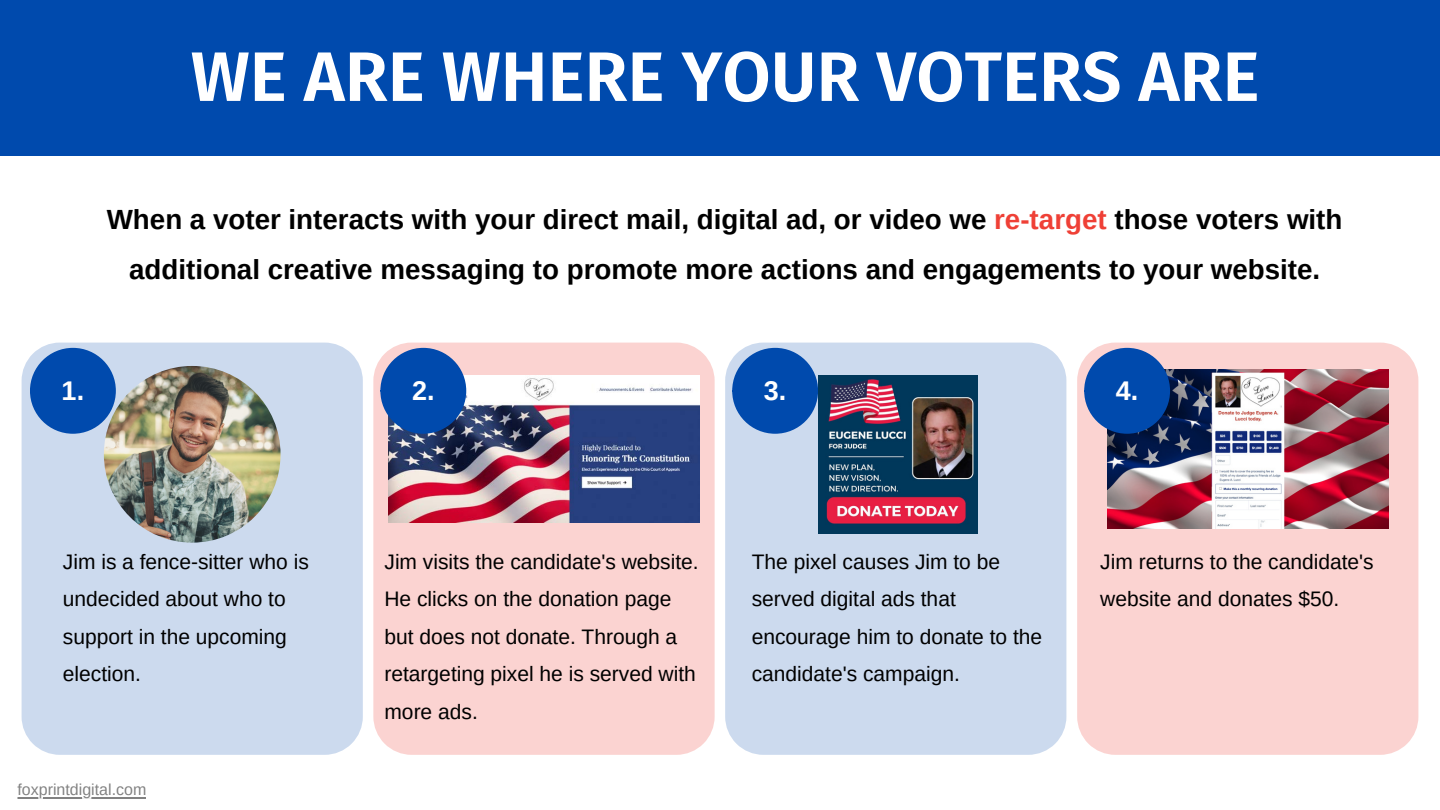
<style>
.page{position:relative;width:1440px;height:810px;background:#fff}
.page>*{position:absolute;margin:0;border:0;box-sizing:border-box;transform-origin:0 0}
.t1{font:600 70px "Fira Sans";color:#fff}
.t2{font:700 27.8px/49.5px "Arimo";color:#000;text-align:center}
.t3{font:700 27px "Arimo";color:#fff}
.t4{font:21px/37.5px "Arimo";color:#000}
.t5{font:16px "Arimo";color:#000}
.s1{color:#ef4036}
</style>
<div class="page">
<div style="left:0;top:0;width:1440px;height:156px;background:#004aad"></div>
<div style="left:373px;top:343px;width:342px;height:412px;background:#fbd3d1"></div>
<div style="left:725px;top:343px;width:341px;height:412px;background:#ccdaee"></div>
<div style="left:1077px;top:343px;width:341px;height:412px;background:#fbd3d1"></div>
<div style="left:22px;top:343px;width:341px;height:412px;background:#ccdaee"></div>
<svg style="left:30px;top:348px;width:86px;height:86px;background:#2967ba"></svg>
<img style="left:389px;top:375px;width:310px;height:148px">
<svg style="left:380px;top:348px;width:86px;height:86px;background:#275dad"></svg>
<svg style="left:732px;top:348px;width:86px;height:86px;background:#2c69bb"></svg>
<img style="left:1107px;top:370px;width:281px;height:158px">
<svg style="left:1084px;top:348px;width:86px;height:86px;background:#275cac"></svg>
<img style="left:819px;top:375px;width:158px;height:158px">
<img style="left:104px;top:366px;width:177px;height:177px;border-radius:50%">
<hr style="left:18px;top:797px;width:128px;height:1px;background:#000">
<h1 class="t1" style="left:191px;top:35px;width:1070px">WE ARE WHERE YOUR VOTERS ARE</h1>
<h2 class="t2" style="left:107px;top:195px;width:1237px">When a voter interacts with your direct mail, digital ad, or video we <span class="s1">re-target</span> those voters with additional creative messaging to promote more actions and engagements to your website.</h2>
<p class="t3" style="left:62px;top:376px;width:24px">1.</p>
<p class="t3" style="left:412px;top:376px;width:24px">2.</p>
<p class="t3" style="left:764px;top:376px;width:24px">3.</p>
<p class="t3" style="left:1116px;top:376px;width:24px">4.</p>
<p class="t4" style="left:63px;top:543px;width:248px">Jim is a fence-sitter who is undecided about who to support in the upcoming election.</p>
<p class="t4" style="left:385px;top:543px;width:316px">Jim visits the candidate's website.<br>He clicks on the donation page but does not donate. Through a retargeting pixel he is served with more ads.</p>
<p class="t4" style="left:752px;top:543px;width:292px">The pixel causes Jim to be served digital ads that encourage him to donate to the candidate's campaign.</p>
<p class="t4" style="left:1100px;top:543px;width:275px">Jim returns to the candidate's website and donates $50.</p>
<p class="t5" style="left:18px;top:781px;width:130px">foxprintdigital.com</p>
</div>
